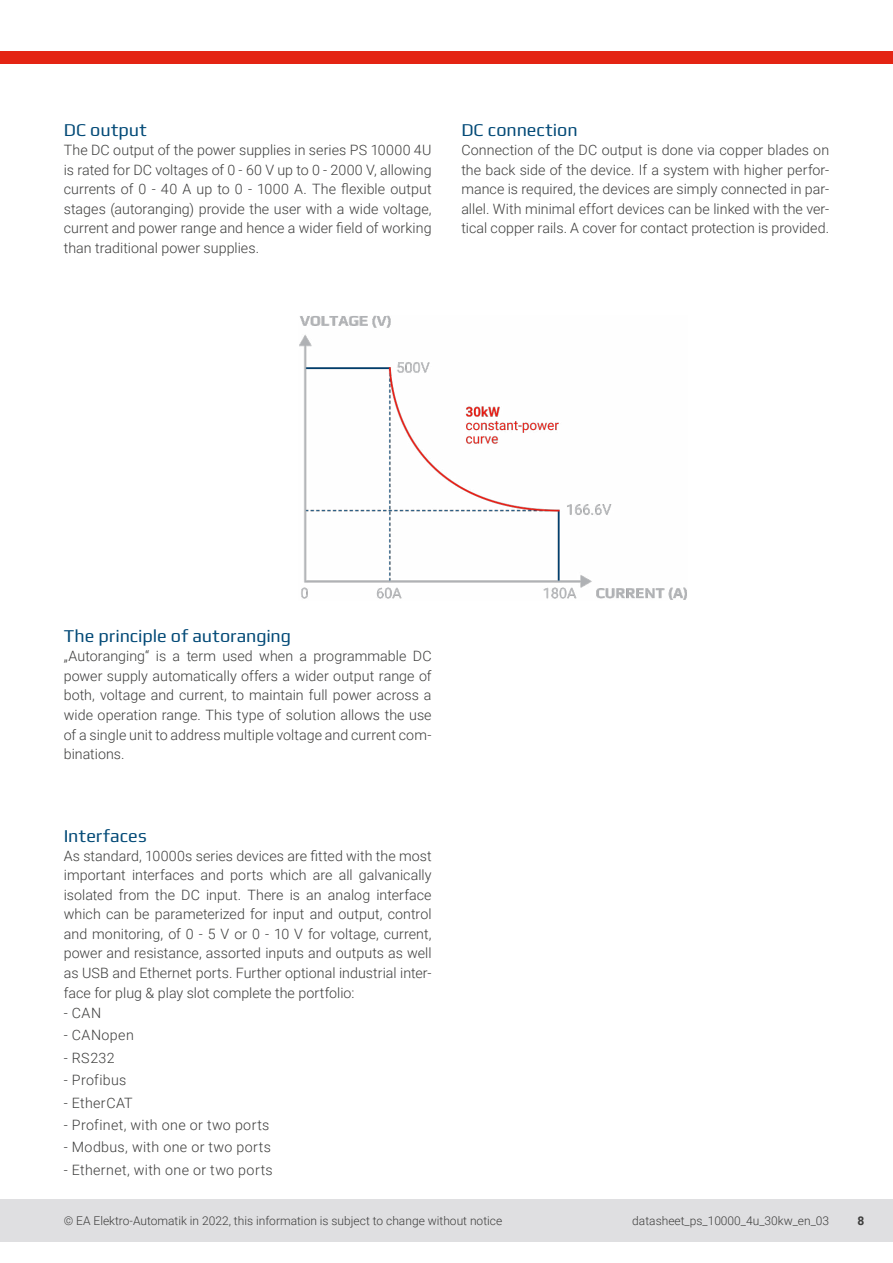
<style>
.page{position:relative;width:893px;height:1263px;background:#fff}
.page>*{position:absolute;margin:0;border:0;box-sizing:border-box;transform-origin:0 0}
.t1{font:18px "Play";letter-spacing:-.005em;color:#034a77}
.t2{font:300 14.25px/19.5px "Roboto";letter-spacing:.005em;color:#3d3d3c;text-align:justify}
.t3{font:300 14.25px "Roboto";letter-spacing:.025em;color:#3d3d3c}
.t4{font:300 14.25px "Roboto";letter-spacing:.03em;color:#3d3d3c}
.t5{font:300 12px "Roboto";color:#3d3d3c}
.t6{font:700 12px "Roboto";color:#3d3d3c}
</style>
<div class="page">
<div style="left:0;top:1199px;width:893px;height:43px;background:#dfdfe1"></div>
<div style="left:0;top:51px;width:893px;height:13px;background:#e42413"></div>
<img style="left:299px;top:315px;width:388px;height:285px">
<p class="t1" style="left:64px;top:117px;width:84px">DC output</p>
<p class="t2" style="left:64px;top:140px;width:369px">The DC output of the power supplies in series PS 10000 4U is rated for DC voltages of 0 - 60 V up to 0 - 2000 V, allowing currents of 0 - 40 A up to 0 - 1000 A. The flexible output stages (autoranging) provide the user with a wide voltage, current and power range and hence a wider field of working than traditional power supplies.</p>
<p class="t1" style="left:461px;top:117px;width:118px">DC connection</p>
<p class="t2" style="left:461px;top:140px;width:369px">Connection of the DC output is done via copper blades on the back side of the device. If a system with higher perfor&shy;mance is required, the devices are simply connected in par&shy;allel. With minimal effort devices can be linked with the ver&shy;tical copper rails. A cover for contact protection is provided.</p>
<p class="t1" style="left:64px;top:623px;width:229px">The principle of autoranging</p>
<p class="t2" style="left:64px;top:646px;width:369px">„Autoranging“ is a term used when a programmable DC power supply automatically offers a wider output range of both, voltage and current, to maintain full power across a wide operation range. This type of solution allows the use of a single unit to address multiple voltage and current com&shy;binations.</p>
<p class="t1" style="left:64px;top:823px;width:84px">Interfaces</p>
<p class="t2" style="left:64px;top:845px;width:369px">As standard, 10000s series devices are fitted with the most important interfaces and ports which are all galvanically isolated from the DC input. There is an analog interface which can be parameterized for input and output, control and monitoring, of 0 - 5 V or 0 - 10 V for voltage, current, power and resistance, assorted inputs and outputs as well as USB and Ethernet ports. Further optional industrial inter&shy;face for plug &amp; play slot complete the portfolio:</p>
<p class="t2" style="left:64px;top:1003px;width:39px">- CAN</p>
<p class="t4" style="left:64px;top:1025px;width:72px">- CANopen</p>
<p class="t2" style="left:64px;top:1047px;width:53px">- RS232</p>
<p class="t2" style="left:64px;top:1070px;width:64px">- Profibus</p>
<p class="t3" style="left:64px;top:1092px;width:70px">- EtherCAT</p>
<p class="t3" style="left:64px;top:1115px;width:207px">- Profinet, with one or two ports</p>
<p class="t4" style="left:64px;top:1137px;width:209px">- Modbus, with one or two ports</p>
<p class="t3" style="left:64px;top:1159px;width:210px">- Ethernet, with one or two ports</p>
<p class="t5" style="left:64px;top:1212px;width:440px">© EA Elektro-Automatik in 2022, this information is subject to change without notice</p>
<p class="t5" style="left:632px;top:1212px;width:198px">datasheet_ps_10000_4u_30kw_en_03</p>
<p class="t6" style="left:858px;top:1212px;width:8px">8</p>
</div>
